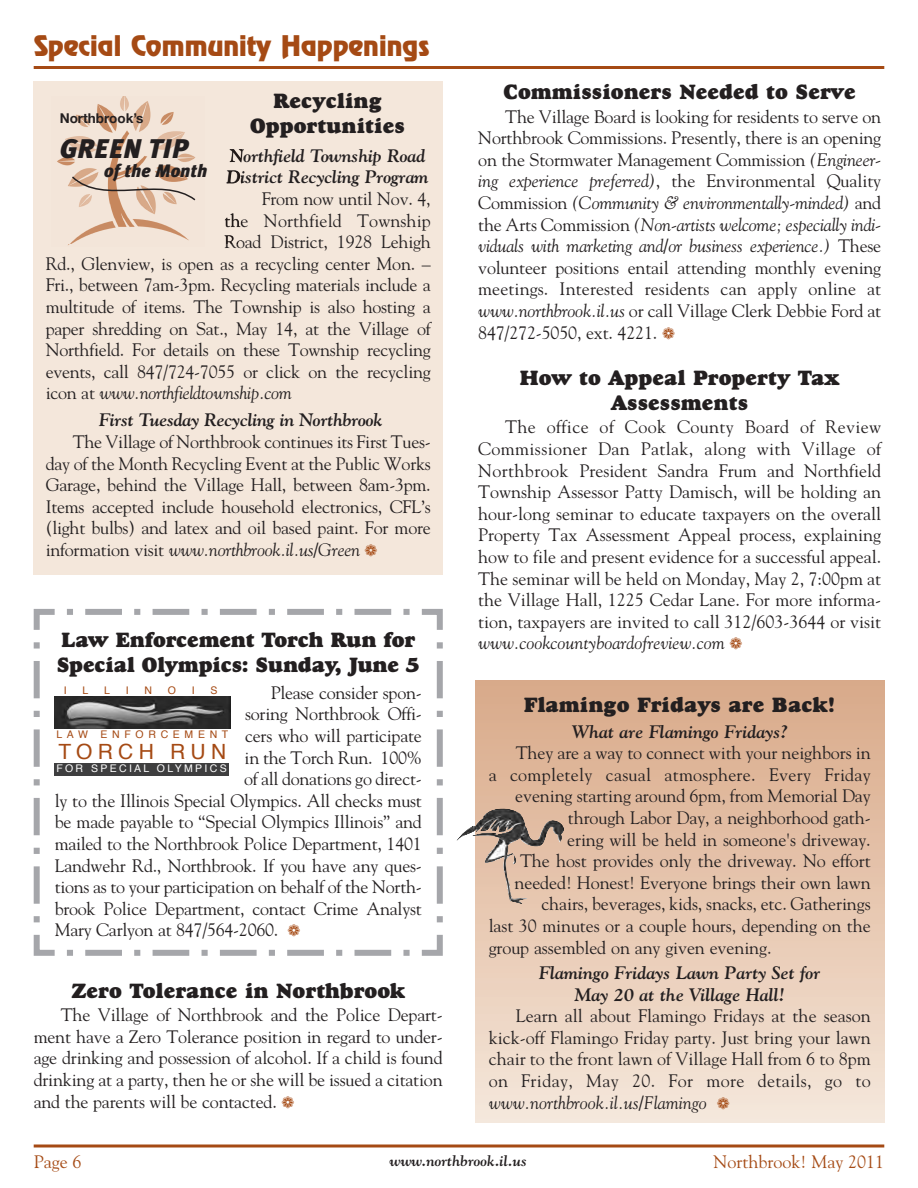
<style>
.page{position:relative;width:918px;height:1188px;background:#fff}
.page>*{position:absolute;margin:0;border:0;box-sizing:border-box;transform-origin:0 0}
.t1{font:italic 900 27px "Meta Plus";color:#231f20}
.t2{font:25.5px "Revue";color:#a54a14}
.t3{font:21px/25.2px "Goudy Heavyface";color:#231f20;text-align:center}
.t4{font:21px "Helvetica";letter-spacing:.25em;color:#a54a14}
.t5{font:18px/21.6px "Goudy Std";letter-spacing:-.015em;color:#231f20;text-align:justify}
.t6{font:italic 700 18px/21.6px "Goudy Std";letter-spacing:-.01em;color:#231f20;text-align:center}
.t7{font:18px "Goudy Std";letter-spacing:.015em;color:#231f20}
.t8{font:italic 18px "Goudy Std";letter-spacing:-.015em;color:#231f20}
.t9{font:18px "Goudy Std";color:#a54a14}
.t10{font:18px "Goudy Std";letter-spacing:.005em;color:#231f20}
.t11{font:italic 900 18px "Meta Plus";color:#231f20}
.t12{font:italic 700 15px "Goudy Std";color:#231f20}
.t13{font:700 13.5px "Helvetica Neue";color:#231f20}
.t14{font:10.5px "Helvetica";letter-spacing:.445em;color:#a54a14}
.t15{font:10.5px "Helvetica";letter-spacing:.22em;color:#fff}
.s1{font-style:normal}
.s2{font-style:italic}
.s3{color:#a54a14}
</style>
<div class="page">
<hr style="left:34px;top:66px;width:850px;height:3px;background:#a54a14">
<svg style="left:34px;top:1144px;width:850px;height:4px;background:#bb774e"></svg>
<div style="left:475px;top:680px;width:409px;height:442px;background:linear-gradient(to bottom,#d9a988,#f5e6d9)"></div>
<img style="left:456px;top:808px;width:108px;height:96px">
<svg style="left:33px;top:609px;width:410px;height:347px"></svg>
<div style="left:34px;top:81px;width:409px;height:494px;background:#f4e7db"></div>
<img style="left:57px;top:98px;width:179px;height:146px">
<img style="left:230px;top:149px;width:11px;height:14px">
<img style="left:227px;top:171px;width:14px;height:13px">
<img style="left:225px;top:213px;width:16px;height:14px">
<img style="left:225px;top:235px;width:16px;height:9px">
<svg style="left:70px;top:175px;width:127px;height:31px"></svg>
<img style="left:55px;top:697px;width:175px;height:31px">
<div style="left:53px;top:686px;width:175px;height:10px;background:#fff"></div>
<div style="left:55px;top:730px;width:175px;height:32px;background:#fff"></div>
<div style="left:54px;top:763px;width:175px;height:13px;background:#3e3e3f"></div>
<h2 class="t2" style="left:34px;top:32px;width:397px">Special Community Happenings</h2>
<p class="t3" style="left:250px;top:90px;width:156px">Recycling<br>Opportunities</p>
<p class="t6" style="left:227px;top:145px;width:203px;text-align:left">Northfield Township Road<br>District Recycling Program</p>
<p class="t5" style="left:262px;top:188px;width:171px">From now until Nov. 4,</p>
<p class="t10" style="left:224px;top:210px;width:208px">the Northfield Township</p>
<p class="t5" style="left:224px;top:231px;width:208px">Road District, 1928 Lehigh</p>
<p class="t5" style="left:46px;top:253px;width:387px">Rd., Glenview, is open as a recycling center Mon. –</p>
<p class="t5" style="left:46px;top:274px;width:387px">Fri., between 7am-3pm. Recycling materials include a</p>
<p class="t5" style="left:46px;top:296px;width:387px">multitude of items. The Township is also hosting a</p>
<p class="t5" style="left:46px;top:318px;width:387px">paper shredding on Sat., May 14, at the Village of</p>
<p class="t5" style="left:46px;top:339px;width:387px">Northfield. For details on these Township recycling</p>
<p class="t5" style="left:46px;top:361px;width:387px">events, call 847/724-7055 or click on the recycling</p>
<p class="t8" style="left:46px;top:383px;width:248px"><span class="s1">icon at</span> www.northfieldtownship.com</p>
<p class="t6" style="left:99px;top:409px;width:285px">First Tuesday Recycling in Northbrook</p>
<p class="t5" style="left:46px;top:431px;width:387px;text-indent:27px">The Village of Northbrook continues its First Tues&shy;day of the Month Recycling Event at the Public Works Garage, behind the Village Hall, between 8am-3pm.<br>Items accepted include household electronics, CFL’s (light bulbs) and latex and oil based paint. For more information visit <span class="s2">www.northbrook.il.us/Green</span> <span class="s3">❁</span></p>
<p class="t13" style="left:60px;top:110px;width:85px">Northbrook’s</p>
<h1 class="t1" style="left:60px;top:133px;width:130px">GREEN TIP</h1>
<p class="t11" style="left:104px;top:160px;width:105px">of the Month</p>
<p class="t3" style="left:57px;top:629px;width:364px;text-align:left">Law Enforcement Torch Run for<br>Special Olympics: Sunday, June 5</p>
<p class="t5" style="left:271px;top:682px;width:153px">Please consider spon-</p>
<p class="t5" style="left:245px;top:703px;width:178px">soring Northbrook Offi-</p>
<p class="t5" style="left:245px;top:725px;width:178px">cers who will participate</p>
<p class="t5" style="left:245px;top:747px;width:179px">in the Torch Run. 100%</p>
<p class="t5" style="left:244px;top:768px;width:179px">of all donations go direct-</p>
<p class="t5" style="left:55px;top:790px;width:369px">ly to the Illinois Special Olympics. All checks must</p>
<p class="t5" style="left:55px;top:811px;width:369px">be made payable to “Special Olympics Illinois” and</p>
<p class="t5" style="left:55px;top:833px;width:369px">mailed to the Northbrook Police Department, 1401</p>
<p class="t5" style="left:55px;top:855px;width:369px">Landwehr Rd., Northbrook. If you have any ques-</p>
<p class="t5" style="left:55px;top:876px;width:369px">tions as to your participation on behalf of the North-</p>
<p class="t5" style="left:55px;top:898px;width:369px">brook Police Department, contact Crime Analyst</p>
<p class="t5" style="left:55px;top:919px;width:247px">Mary Carlyon at 847/564-2060. <span class="s3">❁</span></p>
<p class="t14" style="left:64px;top:686px;width:4px">I</p>
<p class="t14" style="left:83px;top:686px;width:7px">L</p>
<p class="t14" style="left:104px;top:686px;width:7px">L</p>
<p class="t14" style="left:126px;top:686px;width:4px">I</p>
<p class="t14" style="left:144px;top:686px;width:9px">N</p>
<p class="t14" style="left:168px;top:686px;width:10px">O</p>
<p class="t14" style="left:192px;top:686px;width:4px">I</p>
<p class="t14" style="left:210px;top:686px;width:9px">S</p>
<p class="t14" style="left:56px;top:730px;width:174px">LAW ENFORCEMENT</p>
<p class="t4" style="left:59px;top:742px;width:169px">TORCH RUN</p>
<p class="t15" style="left:56px;top:764px;width:172px">FOR SPECIAL OLYMPICS</p>
<p class="t3" style="left:71px;top:980px;width:335px">Zero Tolerance in Northbrook</p>
<p class="t5" style="left:34px;top:1004px;width:411px;text-indent:27px">The Village of Northbrook and the Police Depart&shy;ment have a Zero Tolerance position in regard to under&shy;age drinking and possession of alcohol. If a child is found drinking at a party, then he or she will be issued a citation and the parents will be contacted. <span class="s3">❁</span></p>
<p class="t3" style="left:504px;top:81px;width:354px">Commissioners Needed to Serve</p>
<p class="t5" style="left:478px;top:106px;width:405px;text-indent:27px">The Village Board is looking for residents to serve on Northbrook Commissions. Presently, there is an opening on the Stormwater Management Commission <span class="s2">(Engineer&shy;ing experience preferred)</span>, the Environmental Quality Commission <span class="s2">(Community &amp; environmentally-minded)</span> and the Arts Commission <span class="s2">(Non-artists welcome; especially indi&shy;viduals with marketing and/or business experience.)</span> These volunteer positions entail attending monthly evening meetings. Interested residents can apply online at <span class="s2">www.northbrook.il.us</span> or call Village Clerk Debbie Ford at 847/272-5050, ext. 4221. <span class="s3">❁</span></p>
<p class="t3" style="left:520px;top:367px;width:322px">How to Appeal Property Tax<br>Assessments</p>
<p class="t5" style="left:478px;top:416px;width:405px;text-indent:27px">The office of Cook County Board of Review Commissioner Dan Patlak, along with Village of Northbrook President Sandra Frum and Northfield Township Assessor Patty Damisch, will be holding an hour-long seminar to educate taxpayers on the overall Property Tax Assessment Appeal process, explaining how to file and present evidence for a successful appeal.<br>The seminar will be held on Monday, May 2, 7:00pm at the Village Hall, 1225 Cedar Lane. For more informa&shy;tion, taxpayers are invited to call 312/603-3644 or visit <span class="s2">www.cookcountyboardofreview.com</span> <span class="s3">❁</span></p>
<p class="t3" style="left:524px;top:694px;width:313px">Flamingo Fridays are Back!</p>
<p class="t6" style="left:572px;top:721px;width:217px">What are Flamingo Fridays?</p>
<p class="t5" style="left:516px;top:742px;width:357px">They are a way to connect with your neighbors in</p>
<p class="t7" style="left:489px;top:764px;width:384px">a completely casual atmosphere. Every Friday</p>
<p class="t5" style="left:515px;top:785px;width:357px">evening starting around 6pm, from Memorial Day</p>
<p class="t5" style="left:568px;top:807px;width:304px">through Labor Day, a neighborhood gath-</p>
<p class="t5" style="left:567px;top:829px;width:305px">ering will be held in someone's driveway.</p>
<p class="t5" style="left:520px;top:850px;width:352px">The host provides only the driveway. No effort</p>
<p class="t5" style="left:515px;top:872px;width:358px">needed! Honest! Everyone brings their own lawn</p>
<p class="t5" style="left:541px;top:893px;width:331px">chairs, beverages, kids, snacks, etc. Gatherings</p>
<p class="t5" style="left:489px;top:915px;width:384px">last 30 minutes or a couple hours, depending on the</p>
<p class="t5" style="left:489px;top:937px;width:284px">group assembled on any given evening.</p>
<p class="t6" style="left:539px;top:962px;width:283px">Flamingo Fridays Lawn Party Set for<br>May 20 at the Village Hall!</p>
<p class="t5" style="left:489px;top:1005px;width:384px;text-indent:27px">Learn all about Flamingo Fridays at the season kick-off Flamingo Friday party. Just bring your lawn chair to the front lawn of Village Hall from 6 to 8pm on Friday, May 20. For more details, go to <span class="s2">www.northbrook.il.us/Flamingo</span> <span class="s3">❁</span></p>
<p class="t9" style="left:34px;top:1151px;width:49px">Page 6</p>
<p class="t12" style="left:390px;top:1152px;width:139px">www.northbrook.il.us</p>
<p class="t9" style="left:713px;top:1151px;width:172px">Northbrook! May 2011</p>
</div>
